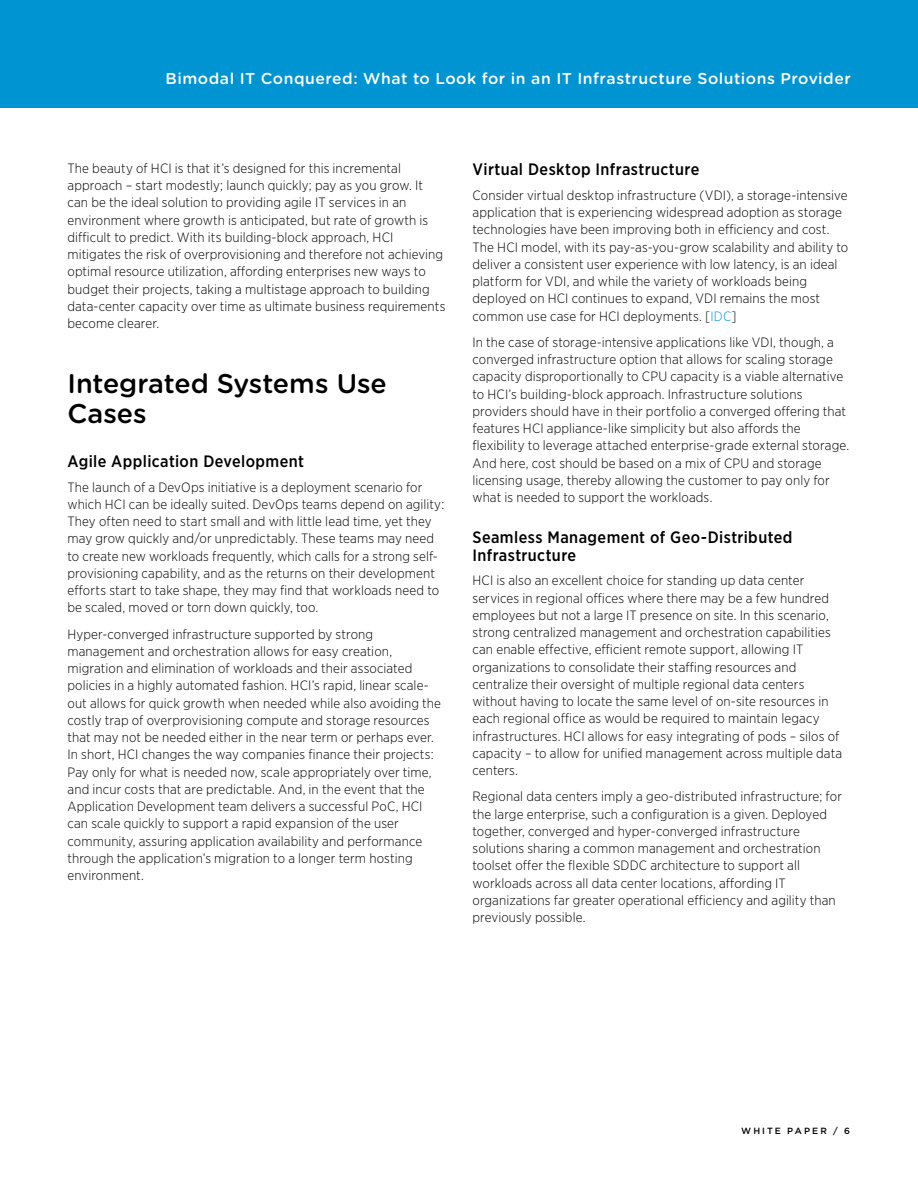
<style>
.page{position:relative;width:918px;height:1188px;background:#fff}
.page>*{position:absolute;margin:0;border:0;box-sizing:border-box;transform-origin:0 0}
.t1{font:500 27px/29.2px "Gotham Rounded";letter-spacing:-.005em;color:#000}
.t2{font:500 16.5px/17.2px "Gotham Narrow";letter-spacing:.025em;color:#000}
.t3{font:500 15.75px "Gotham Rounded";letter-spacing:.03em;color:#fff}
.t4{font:300 13.5px/17.2px "Gotham Narrow";letter-spacing:.01em;color:#000}
.t5{font:500 9px "Gotham";letter-spacing:.23em;color:#000}
.s1{color:#0194d3}
</style>
<div class="page">
<div style="left:0;top:0;width:918px;height:108px;background:#0194d3"></div>
<p class="t3" style="left:165px;top:67px;width:687px">Bimodal IT Conquered: What to Look for in an IT Infrastructure Solutions Provider</p>
<p class="t4" style="left:68px;top:159px;width:379px">The beauty of HCI is that it’s designed for this incremental approach – start modestly; launch quickly; pay as you grow. It can be the ideal solution to providing agile IT services in an environment where growth is anticipated, but rate of growth is difficult to predict. With its building-block approach, HCI mitigates the risk of overprovisioning and therefore not achieving optimal resource utilization, affording enterprises new ways to budget their projects, taking a multistage approach to building data-center capacity over time as ultimate business requirements become clearer.</p>
<h1 class="t1" style="left:68px;top:368px;width:321px">Integrated Systems Use<br>Cases</h1>
<p class="t2" style="left:68px;top:452px;width:238px">Agile Application Development</p>
<p class="t4" style="left:68px;top:478px;width:378px">The launch of a DevOps initiative is a deployment scenario for which HCI can be ideally suited. DevOps teams depend on agility:<br>They often need to start small and with little lead time, yet they may grow quickly and/or unpredictably. These teams may need to create new workloads frequently, which calls for a strong self&shy;provisioning capability, and as the returns on their development efforts start to take shape, they may find that workloads need to be scaled, moved or torn down quickly, too.</p>
<p class="t4" style="left:68px;top:625px;width:375px">Hyper-converged infrastructure supported by strong management and orchestration allows for easy creation, migration and elimination of workloads and their associated policies in a highly automated fashion. HCI’s rapid, linear scale&shy;out allows for quick growth when needed while also avoiding the costly trap of overprovisioning compute and storage resources that may not be needed either in the near term or perhaps ever.<br>In short, HCI changes the way companies finance their projects:<br>Pay only for what is needed now, scale appropriately over time, and incur costs that are predictable. And, in the event that the Application Development team delivers a successful PoC, HCI can scale quickly to support a rapid expansion of the user community, assuring application availability and performance through the application’s migration to a longer term hosting environment.</p>
<p class="t2" style="left:472px;top:161px;width:228px">Virtual Desktop Infrastructure</p>
<p class="t4" style="left:472px;top:186px;width:377px">Consider virtual desktop infrastructure (VDI), a storage-intensive application that is experiencing widespread adoption as storage technologies have been improving both in efficiency and cost.<br>The HCI model, with its pay-as-you-grow scalability and ability to deliver a consistent user experience with low latency, is an ideal platform for VDI, and while the variety of workloads being deployed on HCI continues to expand, VDI remains the most common use case for HCI deployments. [<span class="s1">IDC</span>]</p>
<p class="t4" style="left:472px;top:333px;width:378px">In the case of storage-intensive applications like VDI, though, a converged infrastructure option that allows for scaling storage capacity disproportionally to CPU capacity is a viable alternative to HCI’s building-block approach. Infrastructure solutions providers should have in their portfolio a converged offering that features HCI appliance-like simplicity but also affords the flexibility to leverage attached enterprise-grade external storage.<br>And here, cost should be based on a mix of CPU and storage licensing usage, thereby allowing the customer to pay only for what is needed to support the workloads.</p>
<p class="t2" style="left:472px;top:529px;width:321px">Seamless Management of Geo-Distributed<br>Infrastructure</p>
<p class="t4" style="left:472px;top:572px;width:371px">HCI is also an excellent choice for standing up data center services in regional offices where there may be a few hundred employees but not a large IT presence on site. In this scenario, strong centralized management and orchestration capabilities can enable effective, efficient remote support, allowing IT organizations to consolidate their staffing resources and centralize their oversight of multiple regional data centers without having to locate the same level of on-site resources in each regional office as would be required to maintain legacy infrastructures. HCI allows for easy integrating of pods – silos of capacity – to allow for unified management across multiple data centers.</p>
<p class="t4" style="left:472px;top:788px;width:371px">Regional data centers imply a geo-distributed infrastructure; for the large enterprise, such a configuration is a given. Deployed together, converged and hyper-converged infrastructure solutions sharing a common management and orchestration toolset offer the flexible SDDC architecture to support all workloads across all data center locations, affording IT organizations far greater operational efficiency and agility than previously possible.</p>
<p class="t5" style="left:741px;top:1125px;width:110px">WHITE PAPER / 6</p>
</div>
